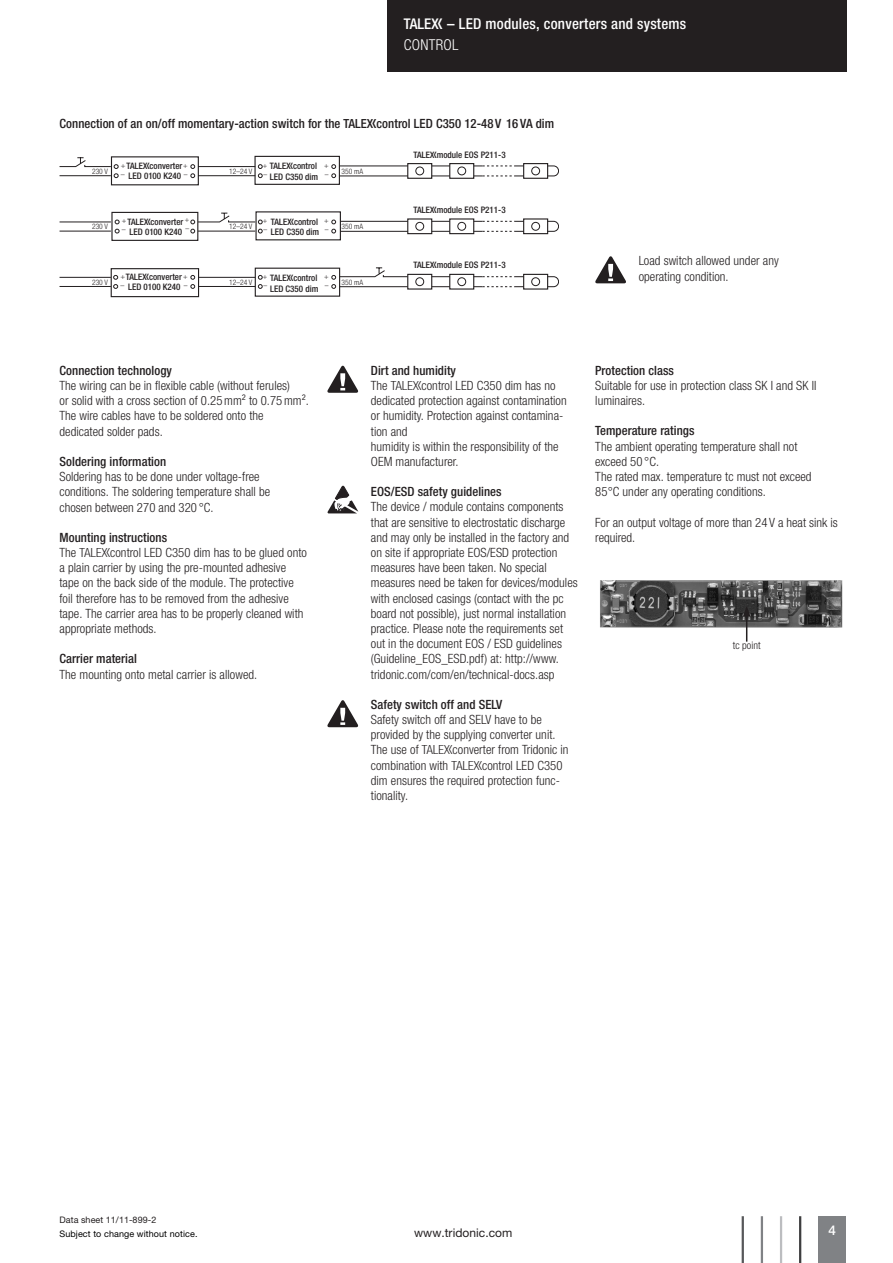
<style>
.page{position:relative;width:893px;height:1263px;background:#fff}
.page>*{position:absolute;margin:0;border:0;box-sizing:border-box;transform-origin:0 0}
.t1{font:500 condensed 15px "Helvetica Neue LTW1 G";letter-spacing:.015em;color:#fff}
.t2{font:300 condensed 15px "Helvetica Neue LTW1 G";letter-spacing:.015em;color:#fff}
.t3{font:500 13.5px "Helvetica Neue LTW1 G";color:#fff}
.t4{font:300 condensed 12.75px/15.1px "Helvetica Neue LTW1 G";letter-spacing:.005em;color:#231f20}
.t5{font:500 condensed 12.75px "Helvetica Neue LTW1 G";letter-spacing:.005em;color:#231f20}
.t6{font:12px "Helvetica Neue LTW1 G";letter-spacing:.005em;color:#231f20}
.t7{font:300 condensed 10.5px "Helvetica Neue LTW1 G";color:#231f20}
.t8{font:500 condensed 9px/10.8px "Helvetica Neue";color:#231f20;text-align:right}
.t9{font:9px "Helvetica Neue LTW1 G";letter-spacing:.01em;color:#000}
.t10{font:500 condensed 9px "Helvetica Neue LTW1 G";color:#231f20}
.t11{font:9px "Helvetica Neue LTW1 G";letter-spacing:.005em;color:#231f20}
.t12{font:300 condensed 7.5px "Helvetica Neue";color:#231f20}
.t13{font:300 condensed 7.5px "Helvetica Neue";color:#231f20;scale:1.05 1}
.t14{font:300 condensed 7.5px "Helvetica Neue";color:#231f20;scale:1.06 1}
.t15{font:300 condensed 7.5px "Helvetica Neue";color:#231f20;scale:1.04 1}
.s1{font-weight:500}
</style>
<div class="page">
<div style="left:387px;top:0;width:459px;height:72px;background:#231f20"></div>
<div style="left:819px;top:1216px;width:27px;height:47px;background:#808285"></div>
<hr style="left:799px;top:1216px;width:2px;height:47px;background:#3e3e3f">
<hr style="left:780px;top:1216px;width:2px;height:47px;background:#bcbdc0">
<hr style="left:761px;top:1216px;width:2px;height:47px;background:#808285">
<hr style="left:742px;top:1216px;width:2px;height:47px;background:#57585a">
<hr style="left:60px;top:286px;width:51px;height:1px;background:#231f20">
<hr style="left:60px;top:277px;width:51px;height:1px;background:#231f20">
<hr style="left:60px;top:231px;width:51px;height:1px;background:#231f20">
<hr style="left:60px;top:222px;width:51px;height:1px;background:#231f20">
<svg style="left:595px;top:256px;width:31px;height:27px"></svg>
<svg style="left:327px;top:366px;width:31px;height:27px"></svg>
<svg style="left:327px;top:486px;width:31px;height:27px"></svg>
<svg style="left:327px;top:700px;width:31px;height:27px"></svg>
<img style="left:600px;top:580px;width:242px;height:47px">
<svg style="left:743px;top:606px;width:7px;height:36px"></svg>
<svg style="left:60px;top:155px;width:499px;height:31px"></svg>
<svg style="left:111px;top:211px;width:448px;height:30px"></svg>
<svg style="left:110px;top:267px;width:449px;height:31px"></svg>
<p class="t1" style="left:447px;top:14px;width:240px">– LED modules, converters and systems</p>
<p class="t2" style="left:404px;top:36px;width:56px">CONTROL</p>
<p class="t5" style="left:60px;top:116px;width:282px">Connection of an on/off momentary-action switch for the</p>
<p class="t5" style="left:377px;top:116px;width:179px">control LED C350 12-48 V 16 VA dim</p>
<p class="t8" style="left:129px;top:160px;width:55px">converter<br>LED 0100 K240</p>
<p class="t13" style="left:121px;top:161px;width:6px">+</p>
<p class="t12" style="left:183px;top:161px;width:6px">+</p>
<p class="t12" style="left:92px;top:167px;width:17px">230 V</p>
<p class="t12" style="left:229px;top:167px;width:25px">12–24 V</p>
<p class="t13" style="left:121px;top:170px;width:5px">–</p>
<p class="t12" style="left:184px;top:170px;width:5px">–</p>
<p class="t10" style="left:293px;top:160px;width:26px">control</p>
<p class="t8" style="left:270px;top:171px;width:50px">LED C350 dim</p>
<p class="t12" style="left:263px;top:161px;width:6px">+</p>
<p class="t12" style="left:324px;top:161px;width:6px">+</p>
<p class="t12" style="left:264px;top:170px;width:5px">–</p>
<p class="t12" style="left:325px;top:170px;width:5px">–</p>
<p class="t12" style="left:342px;top:167px;width:23px">350 mA</p>
<p class="t12" style="left:185px;top:215px;width:6px">+</p>
<p class="t10" style="left:294px;top:216px;width:26px">control</p>
<p class="t8" style="left:271px;top:227px;width:50px">LED C350 dim</p>
<p class="t8" style="left:130px;top:216px;width:55px">converter<br>LED 0100 K240</p>
<p class="t8" style="left:128px;top:271px;width:55px">converter<br>LED 0100 K240</p>
<p class="t15" style="left:122px;top:216px;width:6px">+</p>
<p class="t12" style="left:263px;top:216px;width:6px">+</p>
<p class="t12" style="left:324px;top:216px;width:6px">+</p>
<p class="t12" style="left:185px;top:224px;width:5px">–</p>
<p class="t12" style="left:342px;top:222px;width:23px">350 mA</p>
<p class="t12" style="left:92px;top:222px;width:17px">230 V</p>
<p class="t12" style="left:229px;top:222px;width:25px">12–24 V</p>
<p class="t15" style="left:122px;top:225px;width:5px">–</p>
<p class="t12" style="left:264px;top:225px;width:5px">–</p>
<p class="t12" style="left:325px;top:225px;width:5px">–</p>
<p class="t10" style="left:293px;top:272px;width:26px">control</p>
<p class="t8" style="left:270px;top:283px;width:50px">LED C350 dim</p>
<p class="t14" style="left:120px;top:272px;width:6px">+</p>
<p class="t12" style="left:183px;top:272px;width:6px">+</p>
<p class="t12" style="left:263px;top:272px;width:6px">+</p>
<p class="t12" style="left:324px;top:272px;width:6px">+</p>
<p class="t12" style="left:92px;top:278px;width:17px">230 V</p>
<p class="t12" style="left:229px;top:278px;width:25px">12–24 V</p>
<p class="t12" style="left:342px;top:278px;width:23px">350 mA</p>
<p class="t14" style="left:120px;top:281px;width:5px">–</p>
<p class="t12" style="left:184px;top:281px;width:5px">–</p>
<p class="t12" style="left:264px;top:281px;width:5px">–</p>
<p class="t12" style="left:325px;top:281px;width:5px">–</p>
<p class="t8" style="left:437px;top:149px;width:70px">module EOS P211-3</p>
<p class="t8" style="left:437px;top:204px;width:70px">module EOS P211-3</p>
<p class="t8" style="left:437px;top:260px;width:70px">module EOS P211-3</p>
<p class="t4" style="left:639px;top:253px;width:141px">Load switch allowed under any operating condition.</p>
<p class="t5" style="left:60px;top:363px;width:114px">Connection technology</p>
<p class="t4" style="left:60px;top:378px;width:251px">The wiring can be in flexible cable (without ferules)<br>or solid with a cross section of 0.25mm² to 0.75mm².<br>The wire cables have to be soldered onto the dedicated solder pads.</p>
<p class="t5" style="left:60px;top:454px;width:108px">Soldering information</p>
<p class="t4" style="left:60px;top:469px;width:212px">Soldering has to be done under voltage-free conditions. The soldering temperature shall be chosen between 270 and 320 °C.</p>
<p class="t4" style="left:60px;top:530px;width:249px"><span class="s1">Mounting instructions<br></span>The ◆control LED C350 dim has to be glued onto a plain carrier by using the pre-mounted adhesive tape on the back side of the module. The protective foil therefore has to be removed from the adhesive tape. The carrier area has to be properly cleaned with appropriate methods.</p>
<p class="t5" style="left:60px;top:651px;width:79px">Carrier material</p>
<p class="t4" style="left:60px;top:667px;width:199px">The mounting onto metal carrier is allowed.</p>
<p class="t4" style="left:371px;top:363px;width:197px"><span class="s1">Dirt and humidity<br></span>The ◆control LED C350 dim has no dedicated protection against contamination or humidity. Protection against contamina&shy;tion and<br>humidity is within the responsibility of the<br>OEM manufacturer.</p>
<p class="t5" style="left:371px;top:484px;width:132px">EOS/ESD safety guidelines</p>
<p class="t4" style="left:371px;top:499px;width:208px">The device / module contains components that are sensitive to electrostatic discharge and may only be installed in the factory and on site if appropriate EOS/ESD protection measures have been taken. No special measures need be taken for devices/modules with enclosed casings (contact with the pc board not possible), just normal installation practice. Please note the requirements set out in the document EOS / ESD guidelines (Guideline_EOS_ESD.pdf) at: http://www. tridonic.com/com/en/technical-docs.asp</p>
<p class="t5" style="left:371px;top:697px;width:133px">Safety switch off and SELV</p>
<p class="t4" style="left:371px;top:712px;width:199px">Safety switch off and SELV have to be provided by the supplying converter unit.<br>The use of ◆converter from Tridonic in combination with ◆control LED C350 dim ensures the required protection func&shy;tionality.</p>
<p class="t5" style="left:595px;top:362px;width:80px">Protection class</p>
<p class="t4" style="left:595px;top:378px;width:223px">Suitable for use in protection class SK I and SK II luminaires.</p>
<p class="t5" style="left:595px;top:423px;width:101px">Temperature ratings</p>
<p class="t4" style="left:595px;top:439px;width:218px">The ambient operating temperature shall not exceed 50 °C.<br>The rated max. temperature tc must not exceed 85°C under any operating conditions.</p>
<p class="t4" style="left:595px;top:515px;width:244px">For an output voltage of more than 24 V a heat sink is required.</p>
<p class="t7" style="left:733px;top:639px;width:29px">tc point</p>
<p class="t11" style="left:60px;top:1214px;width:98px">Data sheet 11/11-899-2</p>
<p class="t9" style="left:60px;top:1229px;width:139px">Subject to change without notice.</p>
<p class="t6" style="left:414px;top:1226px;width:100px">www.tridonic.com</p>
<p class="t3" style="left:829px;top:1222px;width:9px">4</p>
</div>
